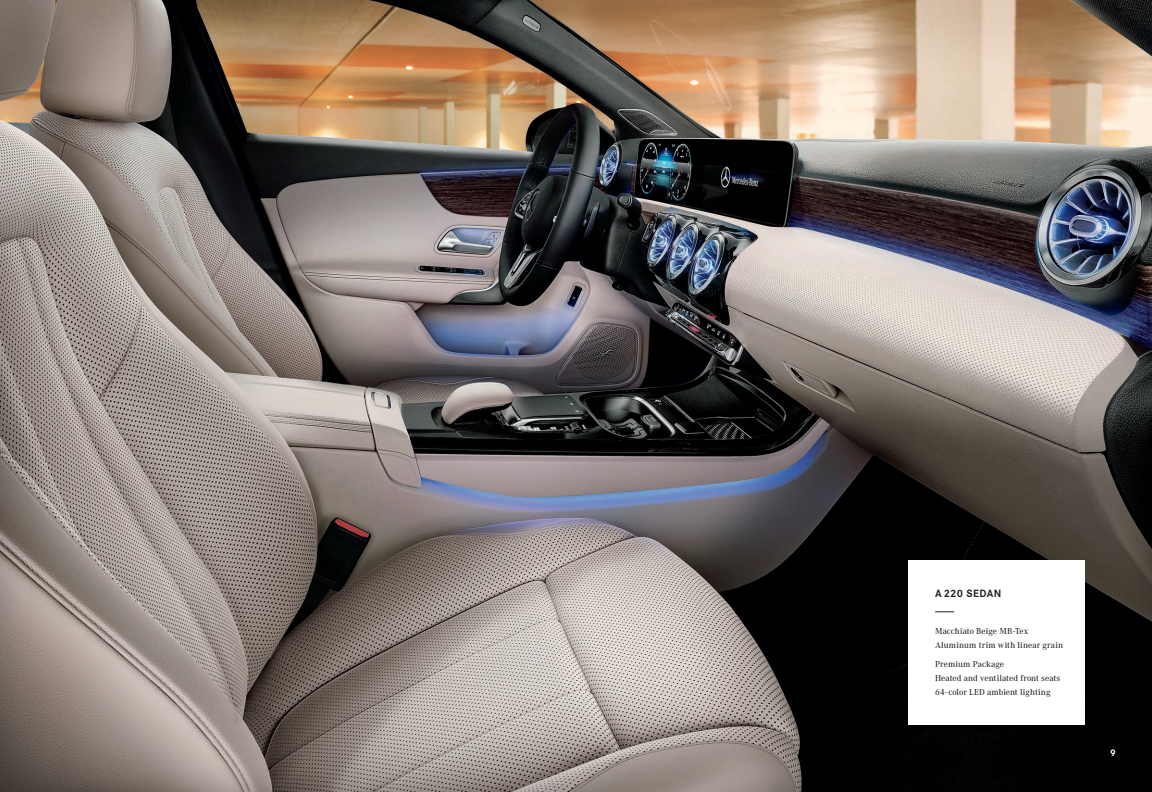
<style>
.page{position:relative;width:1152px;height:792px;background:#fff}
.page>*{position:absolute;margin:0;border:0;box-sizing:border-box;transform-origin:0 0}
.MODEL_name_or_headi{font:700 11px "Corporate S";letter-spacing:.025em;color:#231f20}
.Folio_KO{font:700 10px "Corporate S";color:#fff}
.MODEL_cube_features{font:500 9px/14px "Corporate A";letter-spacing:.01em;color:#231f20}
</style>
<div class="page">
<img style="left:0;top:0;width:1152px;height:792px">
<div style="left:908px;top:560px;width:176px;height:164px;background:#fff"></div>
<svg style="left:935px;top:611px;width:19px;height:1px"></svg>
<p class="MODEL_name_or_headi" style="left:935px;top:587px;width:68px">A 220 SEDAN</p>
<p class="MODEL_cube_features" style="left:935px;top:625px;width:130px">Macchiato Beige MB‑Tex<br>Aluminum trim with linear grain</p>
<p class="MODEL_cube_features" style="left:935px;top:657px;width:127px">Premium Package<br>Heated and ventilated front seats<br>64‑color LED ambient lighting</p>
<p class="Folio_KO" style="left:1110px;top:747px;width:7px">9</p>
</div>
